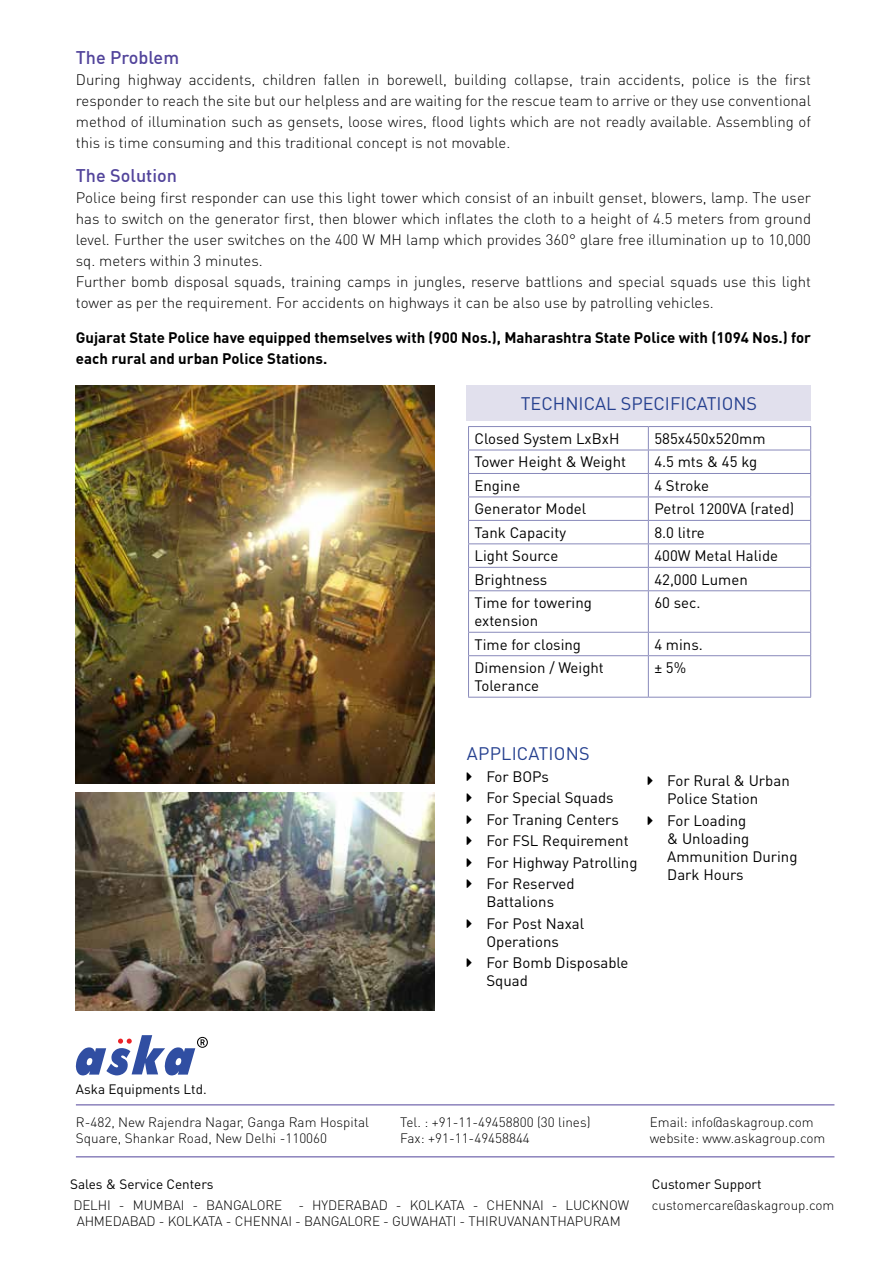
<style>
.page{position:relative;width:893px;height:1263px;background:#fff}
.page>*{position:absolute;margin:0;border:0;box-sizing:border-box;transform-origin:0 0}
.t1{font:18px "DIN Pro";color:#25408f}
.t2{font:500 18px "DIN Pro";color:#52449b}
.t3{font:300 15px/21px "DIN Pro";color:#000;text-align:justify}
.t4{font:15px/21.5px "DIN Pro";color:#000}
.t5{font:700 15px/21px "DIN Pro";color:#000}
.t6{font:300 13.5px/16.2px "DIN Pro";color:#000}
.t7{font:13.5px "DIN Pro";color:#000}
</style>
<div class="page">
<img style="left:76px;top:793px;width:358px;height:218px">
<img style="left:76px;top:386px;width:358px;height:397px">
<hr style="left:76px;top:1104px;width:758px;height:1px;background:#52449b">
<hr style="left:76px;top:1156px;width:758px;height:1px;background:#52449b">
<svg style="left:76px;top:1035px;width:132px;height:40px"></svg>
<hr style="left:468px;top:426px;width:180px;height:1px;background:#8889ba">
<hr style="left:648px;top:426px;width:163px;height:1px;background:#8889ba">
<hr style="left:468px;top:450px;width:180px;height:1px;background:#8889ba">
<hr style="left:648px;top:450px;width:163px;height:1px;background:#8889ba">
<hr style="left:468px;top:473px;width:180px;height:1px;background:#8889ba">
<hr style="left:648px;top:473px;width:163px;height:1px;background:#8889ba">
<hr style="left:468px;top:497px;width:180px;height:1px;background:#8889ba">
<hr style="left:648px;top:497px;width:163px;height:1px;background:#8889ba">
<hr style="left:468px;top:520px;width:180px;height:1px;background:#8889ba">
<hr style="left:648px;top:520px;width:163px;height:1px;background:#8889ba">
<hr style="left:468px;top:543px;width:180px;height:1px;background:#8889ba">
<hr style="left:648px;top:543px;width:163px;height:1px;background:#8889ba">
<hr style="left:468px;top:567px;width:180px;height:1px;background:#8889ba">
<svg style="left:468px;top:427px;width:1px;height:163px"></svg>
<hr style="left:648px;top:567px;width:163px;height:1px;background:#8889ba">
<svg style="left:648px;top:427px;width:1px;height:163px"></svg>
<svg style="left:810px;top:427px;width:1px;height:163px"></svg>
<hr style="left:468px;top:590px;width:180px;height:1px;background:#8889ba">
<hr style="left:468px;top:591px;width:1px;height:41px;background:#8889ba">
<hr style="left:648px;top:590px;width:163px;height:1px;background:#8889ba">
<hr style="left:648px;top:591px;width:1px;height:41px;background:#8889ba">
<hr style="left:810px;top:591px;width:1px;height:41px;background:#8889ba">
<hr style="left:468px;top:632px;width:180px;height:1px;background:#8889ba">
<svg style="left:468px;top:633px;width:1px;height:22px"></svg>
<hr style="left:648px;top:632px;width:163px;height:1px;background:#8889ba">
<svg style="left:648px;top:633px;width:1px;height:22px"></svg>
<svg style="left:810px;top:633px;width:1px;height:22px"></svg>
<hr style="left:468px;top:655px;width:180px;height:1px;background:#8889ba">
<hr style="left:468px;top:656px;width:1px;height:41px;background:#8889ba">
<hr style="left:648px;top:655px;width:163px;height:1px;background:#8889ba">
<hr style="left:648px;top:656px;width:1px;height:41px;background:#8889ba">
<hr style="left:810px;top:656px;width:1px;height:41px;background:#8889ba">
<hr style="left:468px;top:697px;width:180px;height:1px;background:#8889ba">
<hr style="left:648px;top:697px;width:163px;height:1px;background:#8889ba">
<div style="left:467px;top:386px;width:344px;height:35px;background:#e1e0ed"></div>
<p class="t2" style="left:76px;top:46px;width:105px">The Problem</p>
<p class="t3" style="left:76px;top:68px;width:737px">During highway accidents, children fallen in borewell, building collapse, train accidents, police is the first responder to reach the site but our helpless and are waiting for the rescue team to arrive or they use conventional method of illumination such as gensets, loose wires, flood lights which are not readly available. Assembling of this is time consuming and this traditional concept is not movable.</p>
<p class="t2" style="left:76px;top:164px;width:103px">The Solution</p>
<p class="t3" style="left:76px;top:187px;width:737px;text-align:left">Police being first responder can use this light tower which consist of an inbuilt genset, blowers, lamp. The user has to switch on the generator first, then blower which inflates the cloth to a height of 4.5 meters from ground level. Further the user switches on the 400 W MH lamp which provides 360° glare free illumination up to 10,000 sq. meters within 3 minutes.<br>Further bomb disposal squads, training camps in jungles, reserve battlions and special squads use this light tower as per the requirement. For accidents on highways it can be also use by patrolling vehicles.</p>
<p class="t5" style="left:76px;top:326px;width:737px">Gujarat State Police have equipped themselves with (900 Nos.), Maharashtra State Police with (1094 Nos.) for each rural and urban Police Stations.</p>
<p class="t1" style="left:521px;top:392px;width:238px">TECHNICAL SPECIFICATIONS</p>
<p class="t4" style="left:475px;top:427px;width:146px">Closed System LxBxH</p>
<p class="t4" style="left:654px;top:427px;width:113px">585x450x520mm</p>
<p class="t4" style="left:475px;top:451px;width:153px">Tower Height &amp; Weight</p>
<p class="t4" style="left:654px;top:451px;width:104px">4.5 mts &amp; 45 kg</p>
<p class="t4" style="left:475px;top:474px;width:47px">Engine</p>
<p class="t4" style="left:654px;top:474px;width:56px">4 Stroke</p>
<p class="t4" style="left:475px;top:498px;width:113px">Generator Model</p>
<p class="t4" style="left:654px;top:498px;width:142px">Petrol 1200VA (rated)</p>
<p class="t4" style="left:475px;top:521px;width:93px">Tank Capacity</p>
<p class="t4" style="left:654px;top:521px;width:52px">8.0 litre</p>
<p class="t4" style="left:475px;top:545px;width:85px">Light Source</p>
<p class="t4" style="left:654px;top:545px;width:125px">400W Metal Halide</p>
<p class="t4" style="left:475px;top:568px;width:74px">Brightness</p>
<p class="t4" style="left:654px;top:568px;width:95px">42,000 Lumen</p>
<p class="t4" style="left:475px;top:593px;width:119px;line-height:18px">Time for towering extension</p>
<p class="t4" style="left:654px;top:591px;width:48px">60 sec.</p>
<p class="t4" style="left:475px;top:633px;width:108px">Time for closing</p>
<p class="t4" style="left:654px;top:633px;width:50px">4 mins.</p>
<p class="t4" style="left:475px;top:658px;width:131px;line-height:18px">Dimension / Weight<br>Tolerance</p>
<p class="t4" style="left:654px;top:656px;width:33px">± 5%</p>
<p class="t1" style="left:467px;top:741px;width:124px">APPLICATIONS</p>
<p class="t4" style="left:486px;top:765px;width:153px">For BOPs<br>For Special Squads<br>For Traning Centers<br>For FSL Requirement<br>For Highway Patrolling<br>For Reserved</p>
<p class="t4" style="left:486px;top:890px;width:99px">Battalions<br>For Post Naxal</p>
<p class="t4" style="left:486px;top:930px;width:144px">Operations<br>For Bomb Disposable</p>
<p class="t4" style="left:486px;top:969px;width:43px">Squad</p>
<p class="t4" style="left:667px;top:771px;width:124px;line-height:18px">For Rural &amp; Urban<br>Police Station</p>
<p class="t4" style="left:667px;top:811px;width:132px;line-height:18px">For Loading<br>&amp; Unloading<br>Ammunition During<br>Dark Hours</p>
<p class="t7" style="left:76px;top:1080px;width:132px">Aska Equipments Ltd.</p>
<p class="t6" style="left:76px;top:1113px;width:295px">R-482, New Rajendra Nagar, Ganga Ram Hospital<br>Square, Shankar Road, New Delhi -110060</p>
<p class="t6" style="left:400px;top:1113px;width:192px">Tel. : +91-11-49458800 (30 lines)<br>Fax: +91-11-49458844</p>
<p class="t6" style="left:650px;top:1113px;width:177px">Email: info@askagroup.com website: www.askagroup.com</p>
<p class="t7" style="left:70px;top:1175px;width:145px">Sales &amp; Service Centers</p>
<p class="t6" style="left:73px;top:1196px;width:557px">DELHI - MUMBAI - BANGALORE - HYDERABAD - KOLKATA - CHENNAI - LUCKNOW<br>AHMEDABAD - KOLKATA - CHENNAI - BANGALORE - GUWAHATI - THIRUVANANTHAPURAM</p>
<p class="t7" style="left:652px;top:1175px;width:111px">Customer Support</p>
<p class="t6" style="left:652px;top:1196px;width:184px">customercare@askagroup.com</p>
</div>
